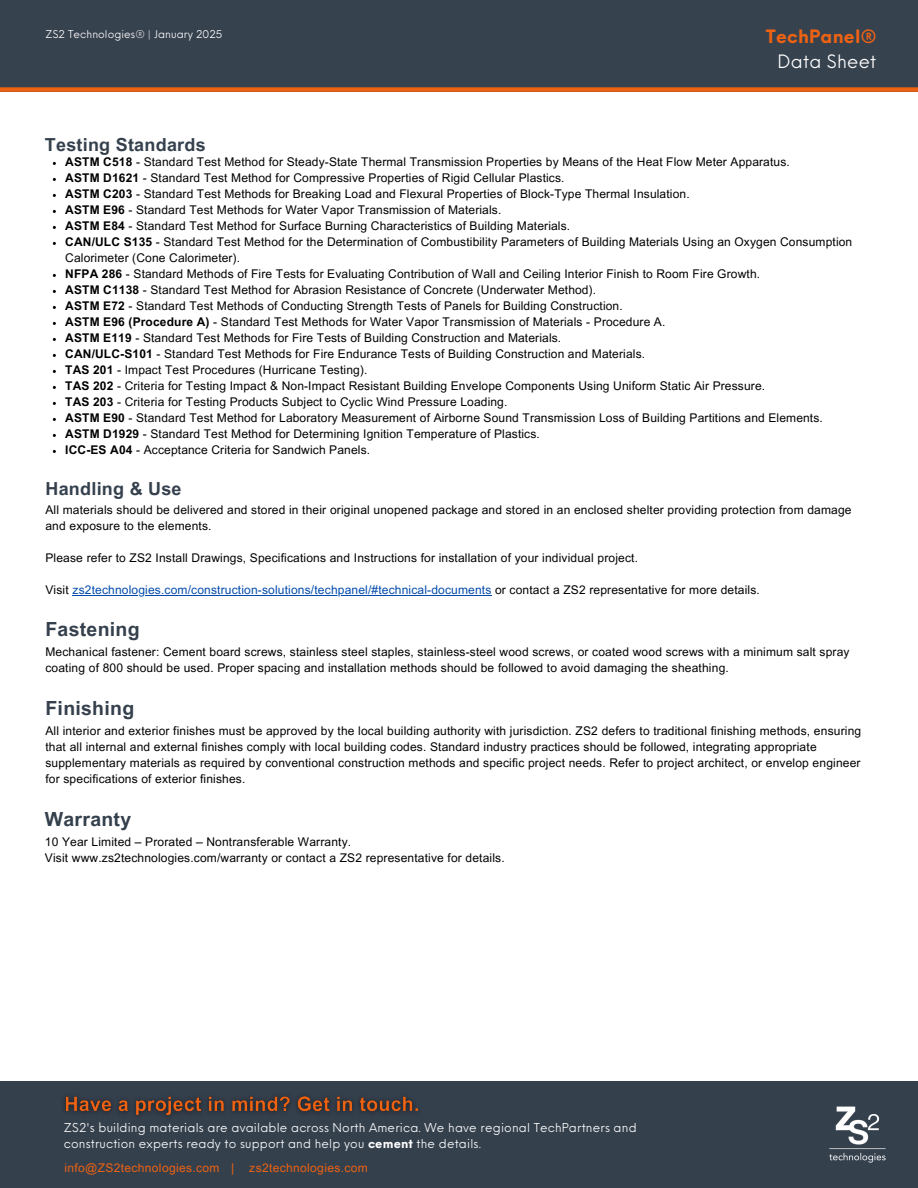
<style>
.page{position:relative;width:918px;height:1188px;background:#fff}
.page>*{position:absolute;margin:0;border:0;box-sizing:border-box;transform-origin:0 0}
.t1{font:700 19.5px "Arial MT Pro";letter-spacing:.015em;color:#35404d}
.t2{font:700 18px "Arial MT Pro";letter-spacing:.015em;color:#35404d}
.t3{font:700 18px/24.8px "Neue Einstellung";letter-spacing:.01em;color:#ed6213;text-align:right}
.t4{font:12px/16px "Arial MT Pro";letter-spacing:.01em;color:#000}
.t5{font:12px/16px "Neue Einstellung";letter-spacing:.015em;color:#fefefe}
.t6{font:12px "Arial MT Pro";letter-spacing:.015em;color:#004aad}
.t7{font:12px "Arial MT Pro";letter-spacing:.03em;color:#ed6213}
.t8{font:10.5px "Neue Einstellung";letter-spacing:.01em;color:#fff}
.s1{font-weight:400;color:#fff}
.s2{font-weight:700}
.s3{color:#000}
</style>
<div class="page">
<div style="left:0;top:0;width:918px;height:92px;background:#35404d"></div>
<div style="left:0;top:1081px;width:918px;height:107px;background:#35404d"></div>
<div style="left:0;top:87px;width:918px;height:5px;background:#ed6213"></div>
<img style="left:829px;top:1107px;width:56px;height:56px">
<img style="left:64px;top:1096px;width:355px;height:20px">
<hr style="left:73px;top:595px;width:419px;height:1px;background:#004aad">
<h2 class="t8" style="left:45px;top:25px;width:178px">ZS2 Technologies® | January 2025</h2>
<p class="t3" style="left:766px;top:22px;width:112px">TechPanel®<br><span class="s1">Data Sheet</span></p>
<p class="t2" style="left:45px;top:138px;width:162px">Testing Standards</p>
<p class="t4" style="left:65px;top:155px;width:726px"><span class="s2">ASTM C518</span> - Standard Test Method for Steady-State Thermal Transmission Properties by Means of the Heat Flow Meter Apparatus.</p>
<p class="t4" style="left:65px;top:171px;width:501px"><span class="s2">ASTM D1621</span> - Standard Test Method for Compressive Properties of Rigid Cellular Plastics.</p>
<p class="t4" style="left:65px;top:187px;width:626px"><span class="s2">ASTM C203</span> - Standard Test Methods for Breaking Load and Flexural Properties of Block-Type Thermal Insulation.</p>
<p class="t4" style="left:65px;top:203px;width:438px"><span class="s2">ASTM E96</span> - Standard Test Methods for Water Vapor Transmission of Materials.</p>
<p class="t4" style="left:65px;top:219px;width:507px"><span class="s2">ASTM E84</span> - Standard Test Method for Surface Burning Characteristics of Building Materials.</p>
<p class="t4" style="left:65px;top:235px;width:789px"><span class="s2">CAN/ULC S135</span> - Standard Test Method for the Determination of Combustibility Parameters of Building Materials Using an Oxygen Consumption<br>Calorimeter (Cone Calorimeter).</p>
<p class="t4" style="left:65px;top:267px;width:696px"><span class="s2">NFPA 286</span> - Standard Methods of Fire Tests for Evaluating Contribution of Wall and Ceiling Interior Finish to Room Fire Growth.</p>
<p class="t4" style="left:65px;top:283px;width:533px"><span class="s2">ASTM C1138</span> - Standard Test Method for Abrasion Resistance of Concrete (Underwater Method).</p>
<p class="t4" style="left:65px;top:299px;width:559px"><span class="s2">ASTM E72</span> - Standard Test Methods of Conducting Strength Tests of Panels for Building Construction.</p>
<p class="t4" style="left:65px;top:315px;width:602px"><span class="s2">ASTM E96 (Procedure A)</span> - Standard Test Methods for Water Vapor Transmission of Materials - Procedure A.</p>
<p class="t4" style="left:65px;top:331px;width:498px"><span class="s2">ASTM E119</span> - Standard Test Methods for Fire Tests of Building Construction and Materials.</p>
<p class="t4" style="left:65px;top:347px;width:581px"><span class="s2">CAN/ULC-S101</span> - Standard Test Methods for Fire Endurance Tests of Building Construction and Materials.</p>
<p class="t4" style="left:65px;top:363px;width:304px"><span class="s2">TAS 201</span> - Impact Test Procedures (Hurricane Testing).</p>
<p class="t4" style="left:65px;top:379px;width:701px"><span class="s2">TAS 202</span> - Criteria for Testing Impact &amp; Non-Impact Resistant Building Envelope Components Using Uniform Static Air Pressure.</p>
<p class="t4" style="left:65px;top:395px;width:444px"><span class="s2">TAS 203</span> - Criteria for Testing Products Subject to Cyclic Wind Pressure Loading.</p>
<p class="t4" style="left:65px;top:411px;width:759px"><span class="s2">ASTM E90</span> - Standard Test Method for Laboratory Measurement of Airborne Sound Transmission Loss of Building Partitions and Elements.</p>
<p class="t4" style="left:65px;top:427px;width:476px"><span class="s2">ASTM D1929</span> - Standard Test Method for Determining Ignition Temperature of Plastics.</p>
<h3 class="t4" style="left:65px;top:443px;width:306px"><span class="s2">ICC-ES A04</span> - Acceptance Criteria for Sandwich Panels.</h3>
<h3 class="t2" style="left:45px;top:482px;width:138px">Handling &amp; Use</h3>
<h3 class="t4" style="left:45px;top:503px;width:808px">All materials should be delivered and stored in their original unopened package and stored in an enclosed shelter providing protection from damage and exposure to the elements.</h3>
<p class="t4" style="left:45px;top:551px;width:594px">Please refer to ZS2 Install Drawings, Specifications and Instructions for installation of your individual project.</p>
<h3 class="t6" style="left:45px;top:585px;width:716px"><span class="s3">Visit</span> zs2technologies.com/construction-solutions/techpanel/#technical-documents <span class="s3">or contact a ZS2 representative for more details.</span></h3>
<h3 class="t1" style="left:45px;top:622px;width:96px">Fastening</h3>
<p class="t4" style="left:45px;top:646px;width:806px">Mechanical fastener: Cement board screws, stainless steel staples, stainless-steel wood screws, or coated wood screws with a minimum salt spray coating of 800 should be used. Proper spacing and installation methods should be followed to avoid damaging the sheathing.</p>
<h3 class="t1" style="left:45px;top:701px;width:90px">Finishing</h3>
<h3 class="t4" style="left:45px;top:724px;width:817px">All interior and exterior finishes must be approved by the local building authority with jurisdiction. ZS2 defers to traditional finishing methods, ensuring that all internal and external finishes comply with local building codes. Standard industry practices should be followed, integrating appropriate supplementary materials as required by conventional construction methods and specific project needs. Refer to project architect, or envelop engineer for specifications of exterior finishes.</h3>
<h3 class="t1" style="left:45px;top:812px;width:88px">Warranty</h3>
<h3 class="t4" style="left:45px;top:835px;width:461px">10 Year Limited – Prorated – Nontransferable Warranty.<br>Visit www.zs2technologies.com/warranty or contact a ZS2 representative for details.</h3>
<p class="t5" style="left:64px;top:1118px;width:574px">ZS2's building materials are available across North America. We have regional TechPartners and construction experts ready to support and help you <span class="s2">cement</span> the details.</p>
<h1 class="t7" style="left:64px;top:1163px;width:171px">info@ZS2technologies.com |</h1>
<h1 class="t7" style="left:249px;top:1163px;width:120px">zs2technologies.com</h1>
</div>
